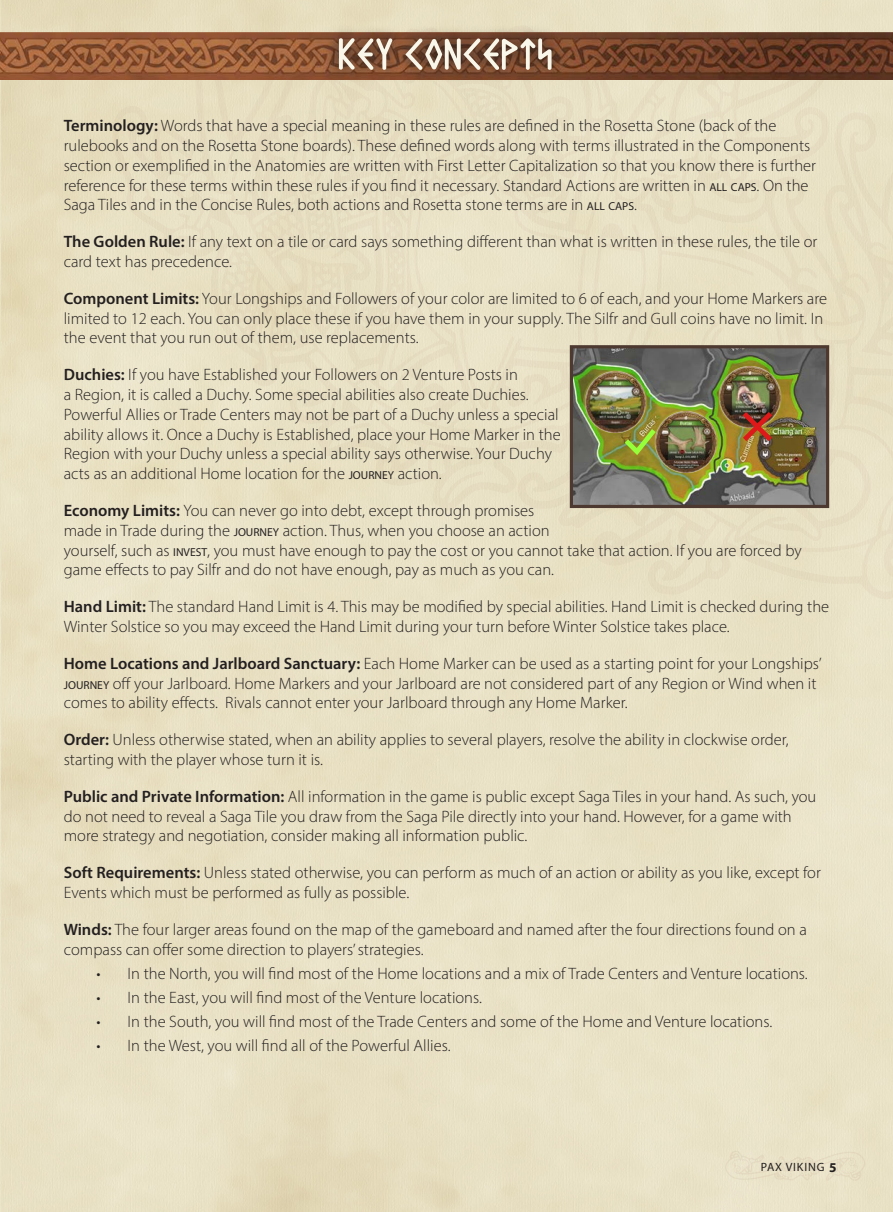
<style>
.page{position:relative;width:893px;height:1212px;background:#fff}
.page>*{position:absolute;margin:0;border:0;box-sizing:border-box;transform-origin:0 0}
.Rubrik__Headline_cen{font:52.5px "Pax Viking";color:#f9f7e9}
.Body___out{font:300 16.5px/19.8px "Myriad Pro";color:#231f20}
.t1{font:12px "Myriad Pro";letter-spacing:.07em;color:#231f20}
.s1{font-weight:600}
.s2{font-weight:400;font-size:11.55px}
.s3{font-weight:700;font-size:13.5px}
</style>
<div class="page">
<img style="left:0;top:0;width:1px;height:1212px">
<img style="left:1px;top:0;width:892px;height:1212px">
<div style="left:113px;top:25px;width:780px;height:575px;background:#e8e1c4"></div>
<div style="left:459px;top:327px;width:56px;height:82px;background:#e9e2c6"></div>
<svg style="left:393px;top:83px;width:25px;height:2px"></svg>
<svg style="left:292px;top:144px;width:14px;height:26px"></svg>
<svg style="left:724px;top:1150px;width:142px;height:31px"></svg>
<img style="left:0;top:33px;width:893px;height:47px">
<svg style="left:325px;top:25px;width:240px;height:58px"></svg>
<img style="left:574px;top:349px;width:251px;height:155px">
<img style="left:656px;top:411px;width:61px;height:61px">
<img style="left:719px;top:367px;width:61px;height:61px">
<img style="left:585px;top:372px;width:61px;height:60px">
<svg style="left:620px;top:424px;width:41px;height:35px"></svg>
<img style="left:738px;top:407px;width:39px;height:39px">
<div style="left:570px;top:345px;width:259px;height:163px;border:3px solid #4e3931"></div>
<p class="Rubrik__Headline_cen" style="left:339px;top:21px;width:217px">KEY CONCEPTS</p>
<p class="Body___out" style="left:64px;top:116px;width:754px"><span class="s1">Terminology:</span> Words that have a special meaning in these rules are defined in the Rosetta Stone (back of the rulebooks and on the Rosetta Stone boards). These defined words along with terms illustrated in the Components section or exemplified in the Anatomies are written with First Letter Capitalization so that you know there is further reference for these terms within these rules if you find it necessary. Standard Actions are written in <span class="s2">ALL CAPS</span>. On the Saga Tiles and in the Concise Rules, both actions and Rosetta stone terms are in <span class="s2">ALL CAPS</span>.</p>
<p class="Body___out" style="left:64px;top:232px;width:755px"><span class="s1">The Golden Rule:</span> If any text on a tile or card says something different than what is written in these rules, the tile or card text has precedence.</p>
<p class="Body___out" style="left:64px;top:288px;width:765px"><span class="s1">Component Limits:</span> Your Longships and Followers of your color are limited to 6 of each, and your Home Markers are limited to 12 each. You can only place these if you have them in your supply. The Silfr and Gull coins have no limit. In the event that you run out of them, use replacements.</p>
<p class="Body___out" style="left:64px;top:365px;width:498px"><span class="s1">Duchies:</span> If you have Established your Followers on 2 Venture Posts in<br>a Region, it is called a Duchy. Some special abilities also create Duchies.<br>Powerful Allies or Trade Centers may not be part of a Duchy unless a special ability allows it. Once a Duchy is Established, place your Home Marker in the Region with your Duchy unless a special ability says otherwise. Your Duchy acts as an additional Home location for the <span class="s2">JOURNEY</span> action.</p>
<p class="Body___out" style="left:64px;top:500px;width:739px"><span class="s1">Economy Limits:</span> You can never go into debt, except through promises<br>made in Trade during the <span class="s2">JOURNEY</span> action. Thus, when you choose an action<br>yourself, such as <span class="s2">INVEST</span>, you must have enough to pay the cost or you cannot take that action. If you are forced by game effects to pay Silfr and do not have enough, pay as much as you can.</p>
<p class="Body___out" style="left:64px;top:597px;width:767px"><span class="s1">Hand Limit:</span> The standard Hand Limit is 4. This may be modified by special abilities. Hand Limit is checked during the<br>Winter Solstice so you may exceed the Hand Limit during your turn before Winter Solstice takes place.</p>
<p class="Body___out" style="left:64px;top:653px;width:759px"><span class="s1">Home Locations and Jarlboard Sanctuary:</span> Each Home Marker can be used as a starting point for your Longships’<br><span class="s2">JOURNEY</span> off your Jarlboard. Home Markers and your Jarlboard are not considered part of any Region or Wind when it comes to ability effects. Rivals cannot enter your Jarlboard through any Home Marker.</p>
<p class="Body___out" style="left:64px;top:730px;width:726px"><span class="s1">Order:</span> Unless otherwise stated, when an ability applies to several players, resolve the ability in clockwise order, starting with the player whose turn it is.</p>
<p class="Body___out" style="left:64px;top:786px;width:754px"><span class="s1">Public and Private Information:</span> All information in the game is public except Saga Tiles in your hand. As such, you do not need to reveal a Saga Tile you draw from the Saga Pile directly into your hand. However, for a game with more strategy and negotiation, consider making all information public.</p>
<p class="Body___out" style="left:64px;top:863px;width:759px"><span class="s1">Soft Requirements:</span> Unless stated otherwise, you can perform as much of an action or ability as you like, except for<br>Events which must be performed as fully as possible.</p>
<p class="Body___out" style="left:64px;top:919px;width:744px"><span class="s1">Winds:</span> The four larger areas found on the map of the gameboard and named after the four directions found on a compass can offer some direction to players’ strategies.</p>
<p class="Body___out" style="left:96px;top:963px;width:713px">• In the North, you will find most of the Home locations and a mix of Trade Centers and Venture locations.</p>
<p class="Body___out" style="left:96px;top:987px;width:387px">• In the East, you will find most of the Venture locations.</p>
<p class="Body___out" style="left:96px;top:1011px;width:677px">• In the South, you will find most of the Trade Centers and some of the Home and Venture locations.</p>
<p class="Body___out" style="left:96px;top:1035px;width:356px">• In the West, you will find all of the Powerful Allies.</p>
<p class="t1" style="left:761px;top:1159px;width:77px">PAX VIKING <span class="s3">5</span></p>
</div>
